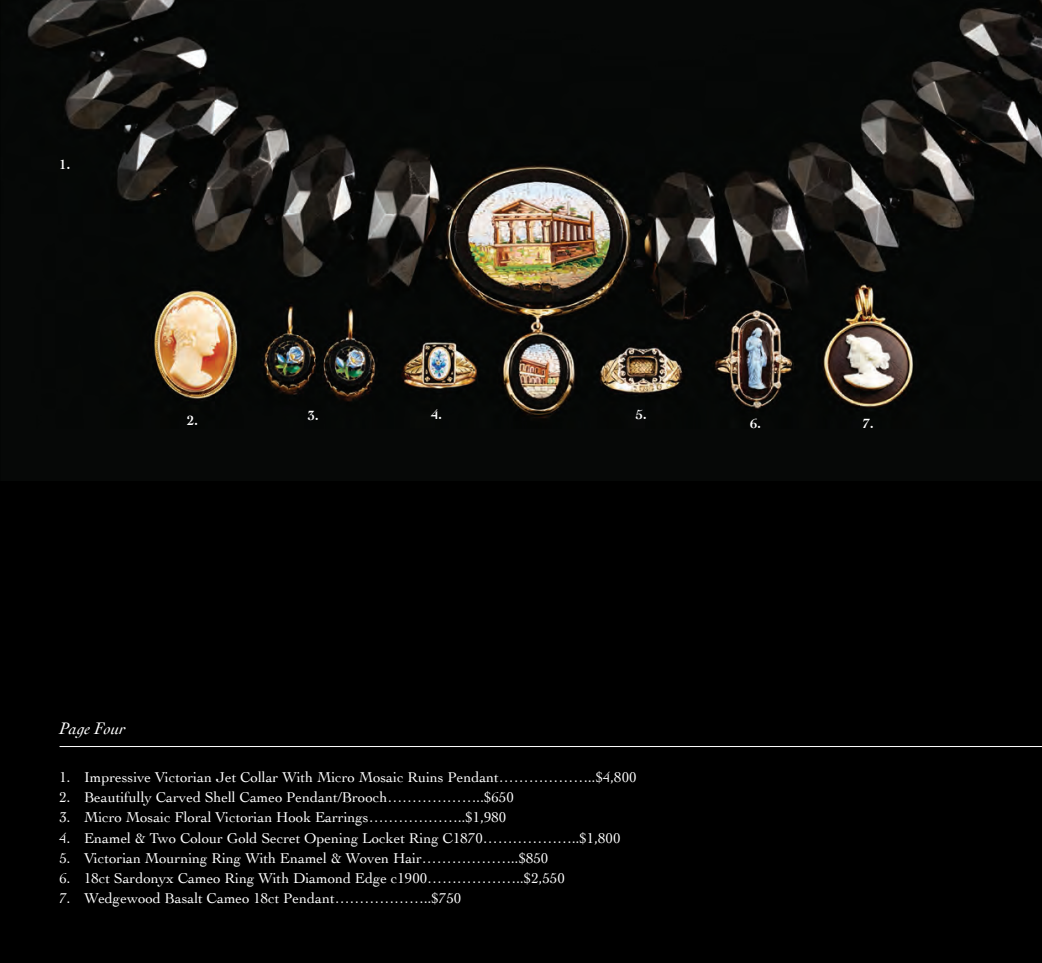
<style>
.page{position:relative;width:1042px;height:963px;background:#fff}
.page>*{position:absolute;margin:0;border:0;box-sizing:border-box;transform-origin:0 0}
.t1{font:italic 17.5px "Cochin";color:#fff}
.t2{font:14.88px "Cochin";color:#fff}
.t3{font:700 14px "Cochin";color:#fff}
</style>
<div class="page">
<img style="left:0;top:0;width:1042px;height:481px">
<div style="left:0;top:481px;width:1042px;height:481px;background:#000"></div>
<hr style="left:60px;top:746px;width:982px;height:1px;background:#fff">
<p class="t3" style="left:60px;top:155px;width:12px">1.</p>
<p class="t3" style="left:187px;top:411px;width:12px">2.</p>
<p class="t3" style="left:308px;top:406px;width:12px">3.</p>
<p class="t3" style="left:431px;top:405px;width:12px">4.</p>
<p class="t3" style="left:636px;top:405px;width:12px">5.</p>
<p class="t3" style="left:750px;top:414px;width:12px">6.</p>
<p class="t3" style="left:863px;top:414px;width:12px">7.</p>
<p class="t1" style="left:60px;top:716px;width:68px">Page Four</p>
<p class="t2" style="left:60px;top:767px;width:578px">1. Impressive Victorian Jet Collar With Micro Mosaic Ruins Pendant………………..$4,800</p>
<p class="t2" style="left:60px;top:787px;width:456px">2. Beautifully Carved Shell Cameo Pendant/Brooch………………..$650</p>
<p class="t2" style="left:60px;top:807px;width:448px">3. Micro Mosaic Floral Victorian Hook Earrings………………..$1,980</p>
<p class="t2" style="left:60px;top:827px;width:562px">4. Enamel &amp; Two Colour Gold Secret Opening Locket Ring C1870………………..$1,800</p>
<p class="t2" style="left:60px;top:847px;width:490px">5. Victorian Mourning Ring With Enamel &amp; Woven Hair………………..$850</p>
<p class="t2" style="left:60px;top:867px;width:507px">6. 18ct Sardonyx Cameo Ring With Diamond Edge c1900………………..$2,550</p>
<p class="t2" style="left:60px;top:887px;width:403px">7. Wedgewood Basalt Cameo 18ct Pendant………………..$750</p>
</div>
